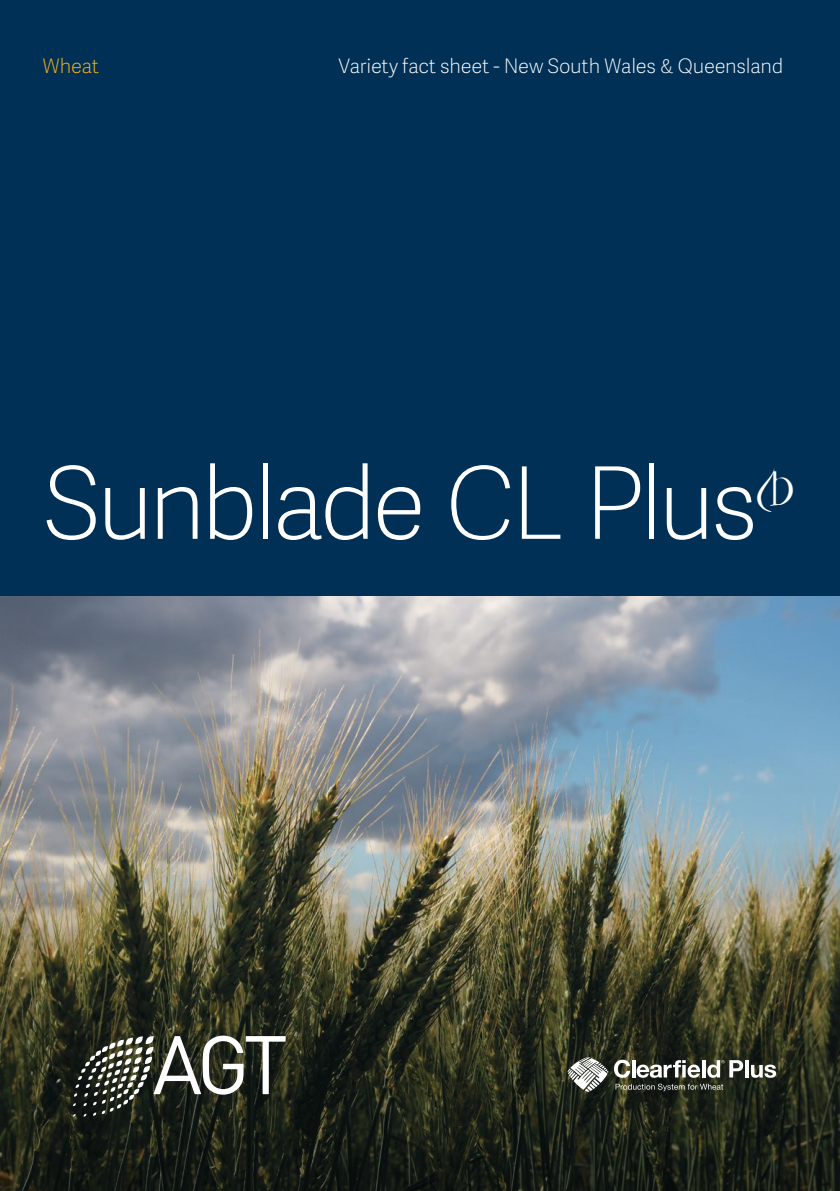
<style>
.page{position:relative;width:840px;height:1191px;background:#fff}
.page>*{position:absolute;margin:0;border:0;box-sizing:border-box;transform-origin:0 0}
.t1{font:100 100px "Adelle Sans";letter-spacing:-.055em;color:#fff}
.t2{font:100 20px "Adelle Sans";letter-spacing:-.015em;color:#fff}
.t3{font:100 20px "Adelle Sans";letter-spacing:-.015em;color:#fdb71a}
</style>
<div class="page">
<img style="left:0;top:595px;width:839px;height:244px">
<div style="left:0;top:0;width:839px;height:595px;background:#003055"></div>
<img style="left:0;top:839px;width:839px;height:352px">
<svg style="left:73px;top:1035px;width:212px;height:81px;background:#4a4e45"></svg>
<svg style="left:744px;top:1060px;width:4px;height:17px"></svg>
<svg style="left:750px;top:1064px;width:25px;height:13px"></svg>
<svg style="left:567px;top:1057px;width:175px;height:34px"></svg>
<p class="t3" style="left:43px;top:54px;width:58px">Wheat</p>
<p class="t2" style="left:338px;top:54px;width:446px">Variety fact sheet - New South Wales &amp; Queensland</p>
<h1 class="t1" style="left:43px;top:445px;width:751px">Sunblade CL Plus<sup>P</sup></h1>
</div>
